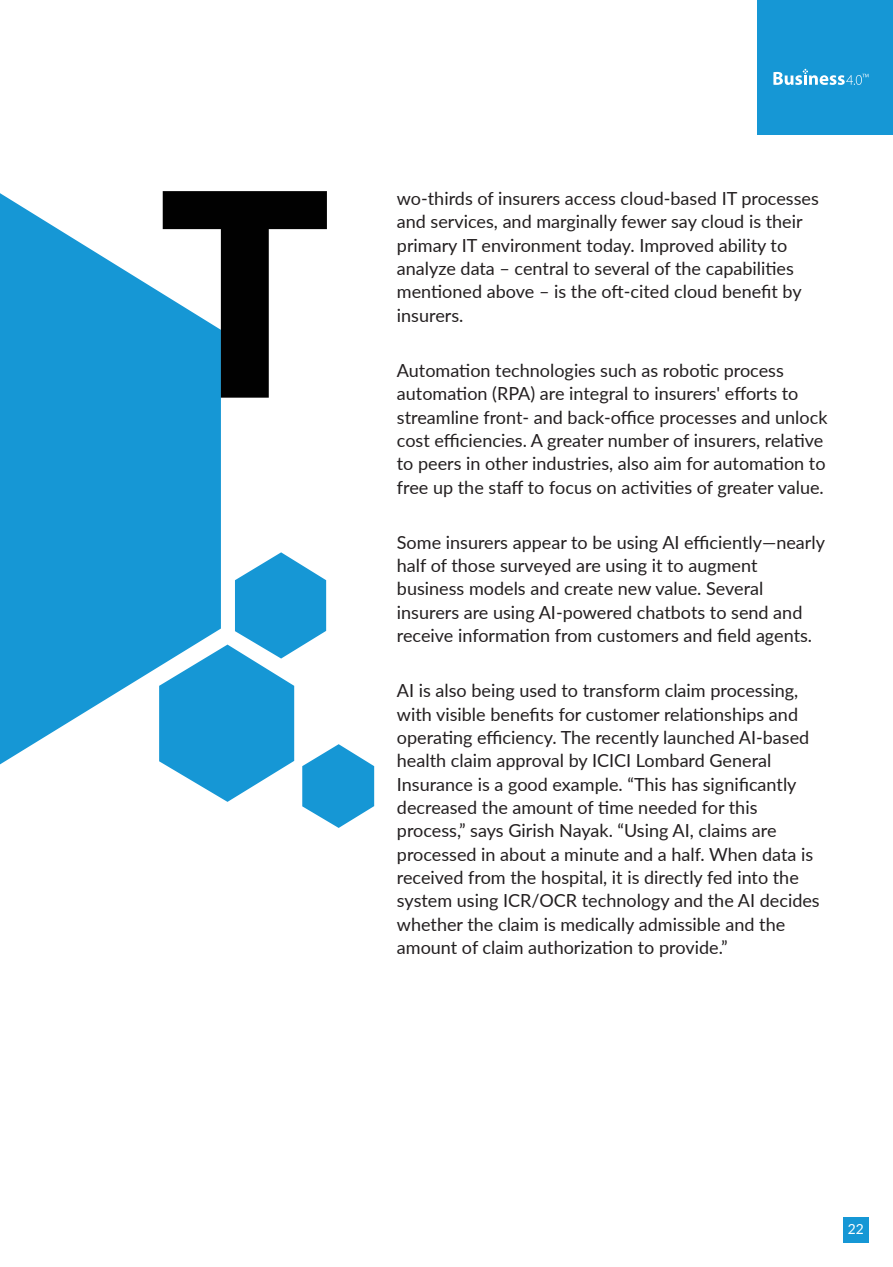
<style>
.page{position:relative;width:893px;height:1267px;background:#fff}
.page>*{position:absolute;margin:0;border:0;box-sizing:border-box;transform-origin:0 0}
.t1{font:900 283.5px "Lato";color:#010101}
.t2{font:18px/23.4px "Lato";color:#231f20}
.t3{font:13.8px "Lato Latin";color:#fff}
</style>
<div class="page">
<div style="left:758px;top:0;width:135px;height:135px;background:#1697d5"></div>
<svg style="left:773px;top:69px;width:96px;height:16px"></svg>
<svg style="left:0;top:193px;width:221px;height:572px;fill:#1697d5"></svg>
<svg style="left:159px;top:552px;width:215px;height:276px"></svg>
<div style="left:843px;top:1217px;width:26px;height:26px;background:#1697d5"></div>
<h1 class="t1" style="left:158px;top:81px;width:174px">T</h1>
<p class="t2" style="left:397px;top:186px;width:423px">wo-thirds of insurers access cloud-based IT processes and services, and marginally fewer say cloud is their primary IT environment today. Improved ability to analyze data – central to several of the capabilities mentioned above – is the oft-cited cloud benefit by insurers.</p>
<p class="t2" style="left:397px;top:358px;width:432px">Automation technologies such as robotic process automation (RPA) are integral to insurers' efforts to streamline front- and back-office processes and unlock cost efficiencies. A greater number of insurers, relative to peers in other industries, also aim for automation to free up the staff to focus on activities of greater value.</p>
<p class="t2" style="left:397px;top:530px;width:430px">Some insurers appear to be using AI efficiently—nearly half of those surveyed are using it to augment business models and create new value. Several insurers are using AI-powered chatbots to send and receive information from customers and field agents.</p>
<p class="t2" style="left:397px;top:678px;width:424px">AI is also being used to transform claim processing, with visible benefits for customer relationships and operating efficiency. The recently launched AI-based health claim approval by ICICI Lombard General Insurance is a good example. “This has significantly decreased the amount of time needed for this process,” says Girish Nayak. “Using AI, claims are processed in about a minute and a half. When data is received from the hospital, it is directly fed into the system using ICR/OCR technology and the AI decides whether the claim is medically admissible and the amount of claim authorization to provide.”</p>
<p class="t3" style="left:848px;top:1222px;width:18px">22</p>
</div>
